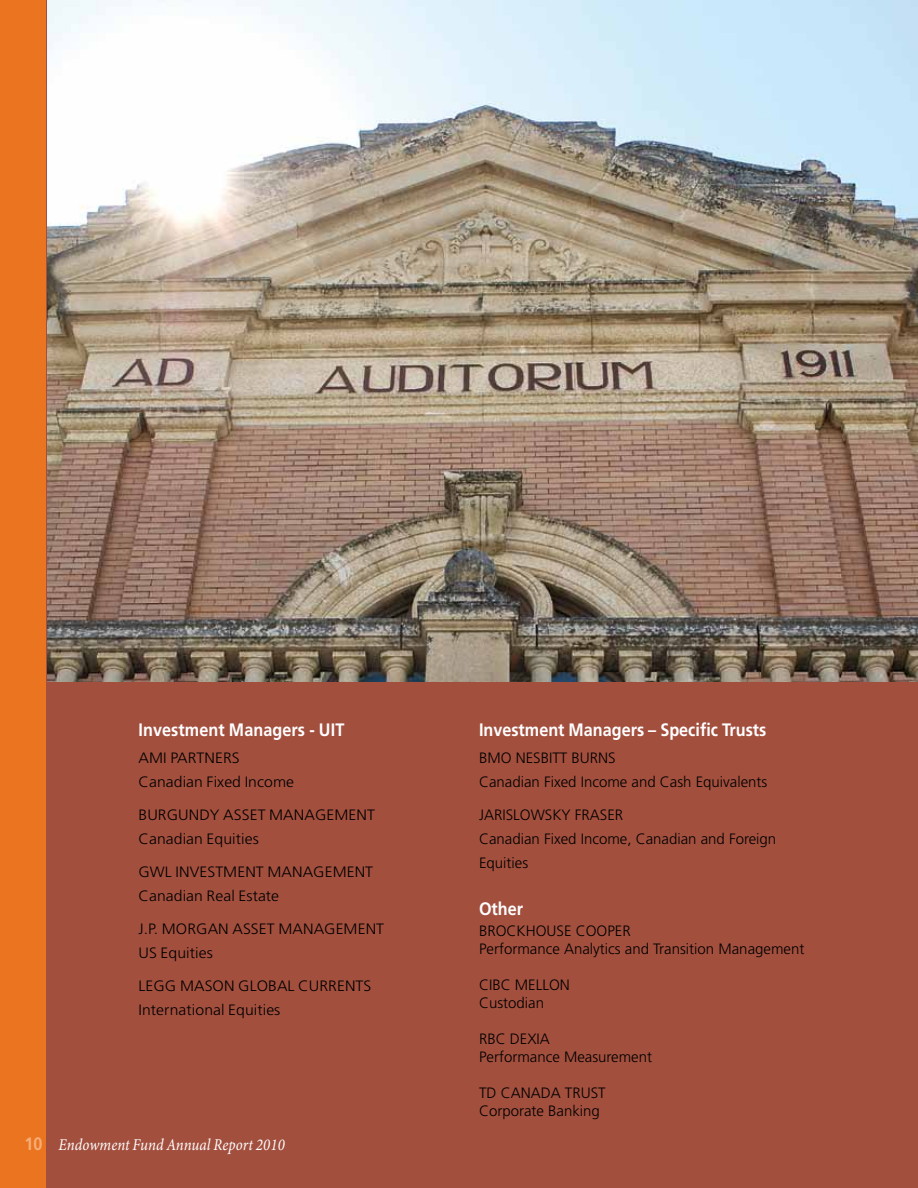
<style>
.page{position:relative;width:918px;height:1188px;background:#fff}
.page>*{position:absolute;margin:0;border:0;box-sizing:border-box;transform-origin:0 0}
.t1{font:700 18px "Frutiger";color:#fff;scale:.9 1}
.t2{font:italic 16.5px "Minion Pro";letter-spacing:.005em;color:#fff;scale:.9 1}
.t3{font:300 15px/18px "Frutiger";color:#000}
.t4{font:300 15px/24px "Frutiger";color:#000;scale:1.05 1}
.s1{font-family:"Frutiger";font-weight:700;font-style:normal;font-size:18px;color:#f7ad78}
</style>
<div class="page">
<div style="left:44px;top:0;width:874px;height:1188px;background:#a34f3e"></div>
<div style="left:0;top:0;width:46px;height:1188px;background:#ea741f"></div>
<img style="left:47px;top:0;width:871px;height:681px">
<p class="t1" style="left:139px;top:719px;width:230px">Investment Managers - UIT</p>
<p class="t4" style="left:139px;top:746px;width:150px">AMI PARTNERS<br>Canadian Fixed Income</p>
<p class="t4" style="left:139px;top:803px;width:227px">BURGUNDY ASSET MANAGEMENT<br>Canadian Equities</p>
<p class="t4" style="left:139px;top:860px;width:225px">GWL INVESTMENT MANAGEMENT<br>Canadian Real Estate</p>
<p class="t4" style="left:139px;top:917px;width:235px">J.P. MORGAN ASSET MANAGEMENT<br>US Equities</p>
<p class="t4" style="left:139px;top:974px;width:223px">LEGG MASON GLOBAL CURRENTS<br>International Equities</p>
<p class="t2" style="left:25px;top:1133px;width:291px"><span class="s1">10</span> Endowment Fund Annual Report 2010</p>
<p class="t1" style="left:479px;top:719px;width:321px">Investment Managers – Specific Trusts</p>
<p class="t3" style="left:479px;top:746px;width:290px;line-height:24px">BMO NESBITT BURNS<br>Canadian Fixed Income and Cash Equivalents</p>
<p class="t3" style="left:479px;top:803px;width:299px;line-height:24px">JARISLOWSKY FRASER<br>Canadian Fixed Income, Canadian and Foreign<br>Equities</p>
<p class="t1" style="left:479px;top:898px;width:51px">Other</p>
<p class="t3" style="left:479px;top:922px;width:327px">BROCKHOUSE COOPER<br>Performance Analytics and Transition Management</p>
<p class="t3" style="left:479px;top:976px;width:92px">CIBC MELLON<br>Custodian</p>
<p class="t3" style="left:479px;top:1030px;width:175px">RBC DEXIA<br>Performance Measurement</p>
<p class="t3" style="left:479px;top:1084px;width:128px">TD CANADA TRUST<br>Corporate Banking</p>
</div>
